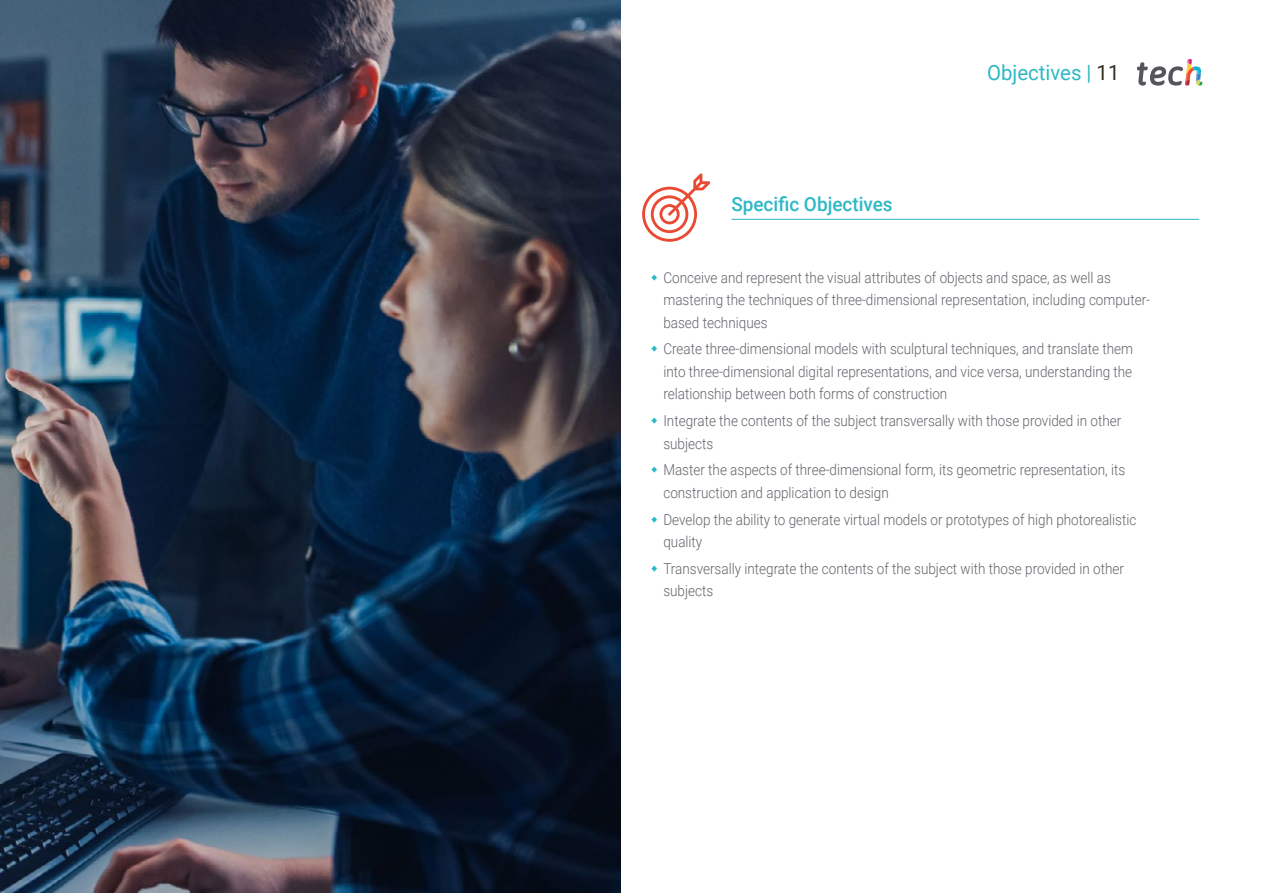
<style>
.page{position:relative;width:1263px;height:893px;background:#fff}
.page>*{position:absolute;margin:0;border:0;box-sizing:border-box;transform-origin:0 0}
.t1{font:21px "Roboto";color:#2db8c5}
.t2{font:500 19.5px "Roboto";color:#2db8c5}
.t3{font:300 15px/22.5px "Roboto";color:#61646a;scale:.9 1}
.s1{color:#312e20}
</style>
<div class="page">
<hr style="left:731px;top:219px;width:468px;height:1px;background:#2db8c5">
<svg style="left:642px;top:173px;width:68px;height:69px"></svg>
<img style="left:0;top:0;width:621px;height:893px">
<svg style="left:1137px;top:59px;width:65px;height:27px"></svg>
<h2 class="t2" style="left:731px;top:190px;width:163px">Specific Objectives</h2>
<h1 class="t1" style="left:987px;top:57px;width:134px">Objectives | <span class="s1">11</span></h1>
<p class="t3" style="left:663px;top:265px;width:542px">Conceive and represent the visual attributes of objects and space, as well as mastering the techniques of three-dimensional representation, including computer&shy;based techniques</p>
<p class="t3" style="left:663px;top:337px;width:523px;text-align:justify">Create three-dimensional models with sculptural techniques, and translate them into three-dimensional digital representations, and vice versa, understanding the relationship between both forms of construction</p>
<p class="t3" style="left:663px;top:409px;width:510px">Integrate the contents of the subject transversally with those provided in other subjects</p>
<p class="t3" style="left:663px;top:458px;width:515px">Master the aspects of three-dimensional form, its geometric representation, its construction and application to design</p>
<p class="t3" style="left:663px;top:507px;width:527px">Develop the ability to generate virtual models or prototypes of high photorealistic quality</p>
<p class="t3" style="left:663px;top:557px;width:513px">Transversally integrate the contents of the subject with those provided in other subjects</p>
</div>
